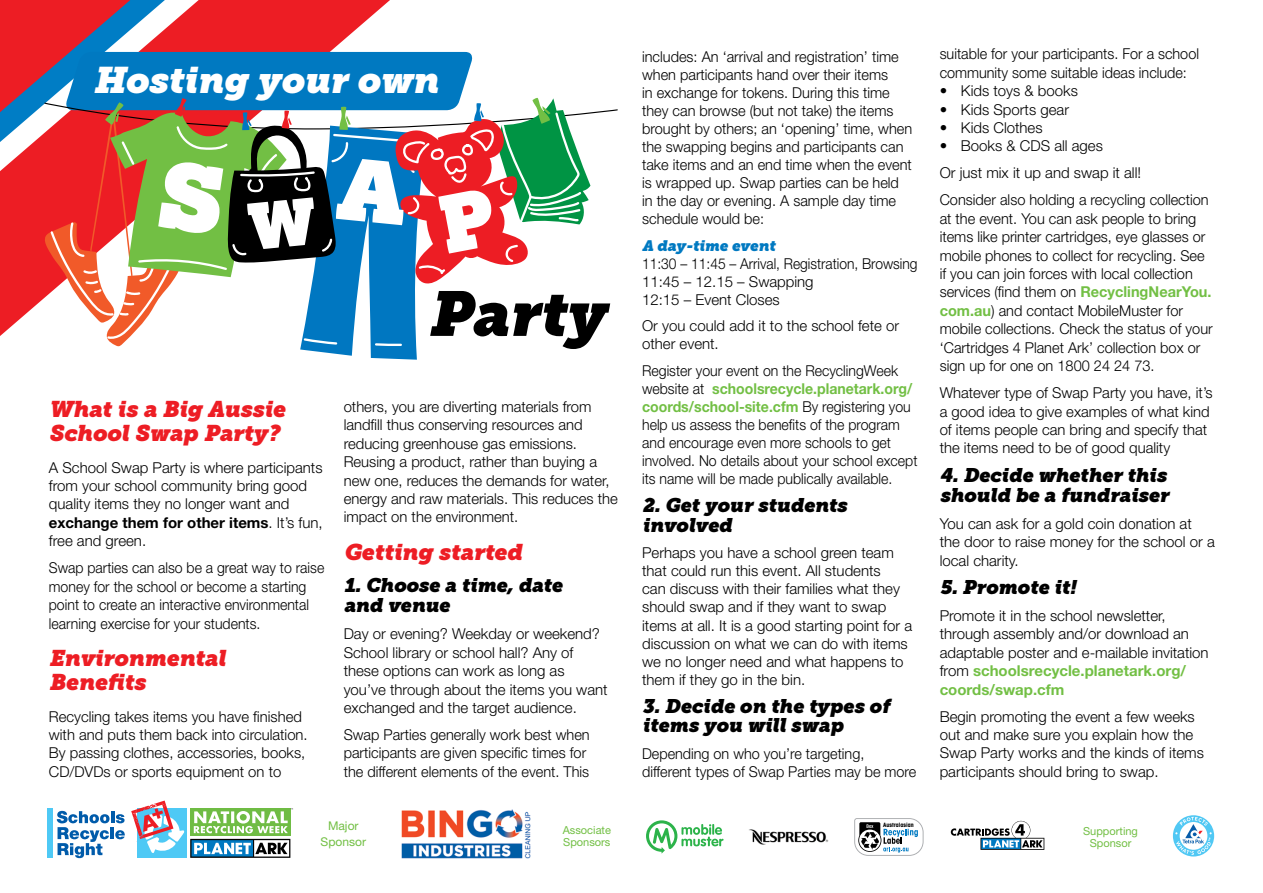
<style>
.page{position:relative;width:1263px;height:893px;background:#fff}
.page>*{position:absolute;margin:0;border:0;box-sizing:border-box;transform-origin:0 0}
.t1{font:italic 62.55px "Museo Slab 1000";color:#000}
.t2{font:italic 36.6px "Museo Slab 1000";color:#fff}
.t3{font:italic 22.5px/24.5px "Museo Slab 1000";color:#ed1d24}
.t4{font:italic 19.5px/19.5px "Museo Slab 1000";color:#000}
.t5{font:300 15px/18.5px "Helvetica Neue";color:#000}
.t6{font:300 15px/18px "Helvetica Neue";color:#000;scale:.94 1}
.t7{font:300 15px/18px "Helvetica Neue";color:#000;scale:.96 1}
.t8{font:300 15px/18px "Helvetica Neue";color:#000;scale:.92 1}
.t9{font:italic 15px "Museo Slab 1000";color:#0079c1}
.t10{font:12px/15.6px "Helvetica Neue";color:#72bf44;text-align:center}
.t11{font:11.1px/12.5px "Helvetica Neue";color:#72bf44;text-align:center}
.t12{font:700 condensed 6px "Avant Garde";color:#000}
.s1{font-weight:700}
.s2{font-weight:700;color:#72bf44}
</style>
<div class="page">
<svg style="left:0;top:0;width:618px;height:360px"></svg>
<div style="left:138px;top:808px;width:49px;height:50px;background:#4ec9f5"></div>
<svg style="left:190px;top:839px;width:100px;height:19px"></svg>
<div style="left:190px;top:808px;width:100px;height:28px;background:linear-gradient(to right,#6fbc44,#6fbc44)"></div>
<svg style="left:194px;top:808px;width:99px;height:25px"></svg>
<div style="left:48px;top:808px;width:5px;height:50px;background:#4ec9f5"></div>
<svg style="left:131px;top:800px;width:53px;height:53px"></svg>
<svg style="left:57px;top:811px;width:68px;height:47px"></svg>
<svg style="left:1173px;top:815px;width:41px;height:41px"></svg>
<svg style="left:951px;top:821px;width:93px;height:29px"></svg>
<img style="left:401px;top:809px;width:130px;height:50px">
<svg style="left:646px;top:820px;width:77px;height:33px"></svg>
<svg style="left:854px;top:818px;width:69px;height:38px"></svg>
<img style="left:749px;top:829px;width:80px;height:16px">
<h2 class="t2" style="left:93px;top:59px;width:347px">Hosting your own</h2>
<h1 class="t1" style="left:427px;top:278px;width:179px">Party</h1>
<h3 class="t3" style="left:49px;top:397px;width:238px">What is a Big Aussie<br>School Swap Party?</h3>
<p class="t5" style="left:49px;top:458px;width:275px">A School Swap Party is where participants from your school community bring good quality items they no longer want and <span class="s1">exchange them for other items</span>. It’s fun, free and green.</p>
<p class="t6" style="left:49px;top:558px;width:294px;line-height:18.5px">Swap parties can also be a great way to raise money for the school or become a starting point to create an interactive environmental learning exercise for your students.</p>
<h3 class="t3" style="left:49px;top:646px;width:178px">Environmental<br>Benefits</h3>
<p class="t5" style="left:49px;top:707px;width:260px">Recycling takes items you have finished with and puts them back into circulation.<br>By passing clothes, accessories, books, CD/DVDs or sports equipment on to</p>
<p class="t5" style="left:344px;top:397px;width:276px">others, you are diverting materials from landfill thus conserving resources and reducing greenhouse gas emissions.<br>Reusing a product, rather than buying a new one, reduces the demands for water, energy and raw materials. This reduces the impact on the environment.</p>
<h3 class="t3" style="left:344px;top:540px;width:180px">Getting started</h3>
<h3 class="t4" style="left:344px;top:576px;width:220px;line-height:20px">1. Choose a time, date and venue</h3>
<p class="t5" style="left:344px;top:624px;width:265px">Day or evening? Weekday or weekend?<br>School library or school hall? Any of these options can work as long as you’ve through about the items you want exchanged and the target audience.</p>
<p class="t5" style="left:344px;top:725px;width:248px">Swap Parties generally work best when participants are given specific times for the different elements of the event. This</p>
<p class="t5" style="left:642px;top:47px;width:272px;line-height:18px">includes: An ‘arrival and registration’ time when participants hand over their items<br>in exchange for tokens. During this time they can browse (but not take) the items brought by others; an ‘opening’ time, when the swapping begins and participants can take items and an end time when the event is wrapped up. Swap parties can be held in the day or evening. A sample day time schedule would be:</p>
<p class="t9" style="left:642px;top:237px;width:134px">A day-time event</p>
<p class="t8" style="left:642px;top:254px;width:301px">11:30 – 11:45 – Arrival, Registration, Browsing<br>11:45 – 12.15 – Swapping<br>12:15 – Event Closes</p>
<p class="t5" style="left:642px;top:317px;width:259px;line-height:18px">Or you could add it to the school fete or other event.</p>
<p class="t6" style="left:642px;top:361px;width:294px">Register your event on the RecyclingWeek website at <span class="s2">schoolsrecycle.planetark.org/ coords/school-site.cfm</span> By registering you help us assess the benefits of the program and encourage even more schools to get involved. No details about your school except its name will be made publically available.</p>
<h3 class="t4" style="left:642px;top:496px;width:206px">2. Get your students involved</h3>
<p class="t5" style="left:642px;top:544px;width:272px;line-height:18px">Perhaps you have a school green team that could run this event. All students<br>can discuss with their families what they should swap and if they want to swap items at all. It is a good starting point for a discussion on what we can do with items we no longer need and what happens to them if they go in the bin.</p>
<h3 class="t4" style="left:642px;top:696px;width:249px">3. Decide on the types of items you will swap</h3>
<p class="t7" style="left:642px;top:744px;width:287px">Depending on who you’re targeting, different types of Swap Parties may be more</p>
<p class="t10" style="left:321px;top:818px;width:47px">Major<br>Sponsor</p>
<p class="t12" style="left:883px;top:821px;width:32px">Australasian</p>
<p class="t11" style="left:563px;top:823px;width:50px;text-align:left">Associate<br>Sponsors</p>
<p class="t7" style="left:940px;top:44px;width:272px;line-height:18.5px">suitable for your participants. For a school community some suitable ideas include:</p>
<p class="t5" style="left:940px;top:81px;width:140px">• Kids toys &amp; books</p>
<p class="t5" style="left:940px;top:100px;width:131px">• Kids Sports gear</p>
<p class="t5" style="left:940px;top:118px;width:104px">• Kids Clothes</p>
<p class="t5" style="left:940px;top:132px;width:271px;line-height:26.8px">• Books &amp; CDS all ages<br>Or just mix it up and swap it all!<br>Consider also holding a recycling collection</p>
<p class="t5" style="left:940px;top:209px;width:275px">at the event. You can ask people to bring items like printer cartridges, eye glasses or mobile phones to collect for recycling. See if you can join forces with local collection services (find them on <span class="s2">RecyclingNearYou. com.au</span>) and contact MobileMuster for mobile collections. Check the status of your ‘Cartridges 4 Planet Ark’ collection box or sign up for one on 1800 24 24 73.</p>
<p class="t5" style="left:940px;top:383px;width:274px">Whatever type of Swap Party you have, it’s a good idea to give examples of what kind of items people can bring and specify that the items need to be of good quality</p>
<h3 class="t4" style="left:940px;top:465px;width:231px;line-height:20px">4. Decide whether this should be a fundraiser</h3>
<p class="t5" style="left:940px;top:514px;width:277px">You can ask for a gold coin donation at the door to raise money for the school or a local charity.</p>
<h3 class="t4" style="left:940px;top:578px;width:137px">5. Promote it!</h3>
<p class="t5" style="left:940px;top:606px;width:270px">Promote it in the school newsletter, through assembly and/or download an adaptable poster and e-mailable invitation from <span class="s2">schoolsrecycle.planetark.org/ coords/swap.cfm</span></p>
<p class="t5" style="left:940px;top:707px;width:266px">Begin promoting the event a few weeks out and make sure you explain how the Swap Party works and the kinds of items participants should bring to swap.</p>
<p class="t11" style="left:1083px;top:824px;width:56px">Supporting<br>Sponsor</p>
</div>
